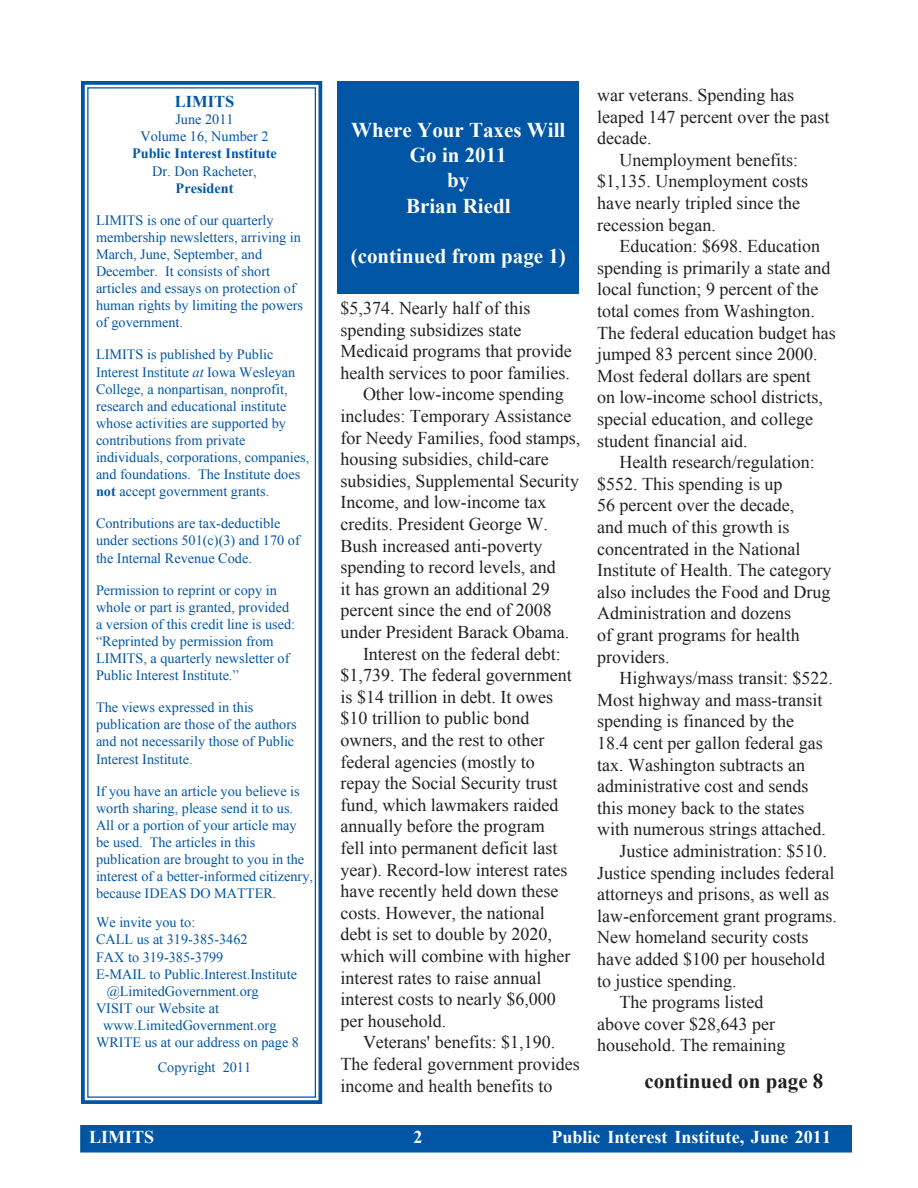
<style>
.page{position:relative;width:918px;height:1188px;background:#fff}
.page>*{position:absolute;margin:0;border:0;box-sizing:border-box;transform-origin:0 0}
.t1{font:700 21px/25.2px "Times New Roman";color:#fff;text-align:center}
.t2{font:700 21px "Times New Roman";color:#231f20}
.t3{font:18px/21.6px "Times New Roman";color:#231f20}
.t4{font:700 18px "Times New Roman";color:#fff}
.t5{font:700 16.5px "Times New Roman";color:#0155a5}
.t6{font:14.25px/17.1px "Times New Roman";color:#0155a5}
.t7{font:700 14.25px "Times New Roman";color:#0155a5}
.s1{font-style:italic}
.s2{font-weight:700}
</style>
<div class="page">
<div style="left:81px;top:1126px;width:770px;height:26px;background:#0155a5"></div>
<div style="left:80px;top:1125px;width:772px;height:28px;border:2px solid #0155a5"></div>
<svg style="left:81px;top:81px;width:242px;height:1023px"></svg>
<div style="left:87px;top:87px;width:229px;height:1011px;border:1px solid #0155a5"></div>
<div style="left:338px;top:81px;width:241px;height:213px;background:#0155a5"></div>
<p class="t5" style="left:175px;top:90px;width:61px">LIMITS</p>
<p class="t6" style="left:175px;top:111px;width:60px">June 2011</p>
<p class="t6" style="left:140px;top:128px;width:130px">Volume 16, Number 2</p>
<p class="t7" style="left:132px;top:144px;width:146px">Public Interest Institute</p>
<p class="t6" style="left:152px;top:162px;width:106px">Dr. Don Racheter,</p>
<p class="t7" style="left:176px;top:178px;width:59px">President</p>
<p class="t6" style="left:96px;top:211px;width:207px">LIMITS is one of our quarterly membership newsletters, arriving in<br>March, June, September, and</p>
<p class="t6" style="left:96px;top:263px;width:209px">December. It consists of short articles and essays on protection of human rights by limiting the powers of government.</p>
<p class="t6" style="left:96px;top:346px;width:201px">LIMITS is published by Public Interest Institute <span class="s1">at</span> Iowa Wesleyan College, a nonpartisan, nonprofit, research and educational institute whose activities are supported by contributions from private</p>
<p class="t6" style="left:96px;top:449px;width:215px">individuals, corporations, companies, and foundations. The Institute does <span class="s2">not</span> accept government grants.</p>
<p class="t6" style="left:96px;top:515px;width:205px">Contributions are tax-deductible under sections 501(c)(3) and 170 of the Internal Revenue Code.</p>
<p class="t6" style="left:96px;top:581px;width:201px">Permission to reprint or copy in whole or part is granted, provided a version of this credit line is used: “Reprinted by permission from</p>
<p class="t6" style="left:96px;top:650px;width:195px">LIMITS, a quarterly newsletter of<br>Public Interest Institute.”</p>
<p class="t6" style="left:96px;top:699px;width:159px">The views expressed in this</p>
<p class="t6" style="left:96px;top:716px;width:202px">publication are those of the authors and not necessarily those of Public<br>Interest Institute.</p>
<p class="t6" style="left:96px;top:782px;width:205px">If you have an article you believe is worth sharing, please send it to us.<br>All or a portion of your article may be used. The articles in this</p>
<p class="t6" style="left:96px;top:851px;width:219px">publication are brought to you in the interest of a better-informed citizenry, because IDEAS DO MATTER.</p>
<p class="t6" style="left:96px;top:914px;width:101px">We invite you to:</p>
<p class="t6" style="left:96px;top:931px;width:153px">CALL us at 319-385-3462</p>
<p class="t6" style="left:96px;top:948px;width:129px">FAX to 319-385-3799</p>
<p class="t6" style="left:96px;top:965px;width:203px">E-MAIL to Public.Interest.Institute</p>
<p class="t6" style="left:107px;top:982px;width:154px">@LimitedGovernment.org</p>
<p class="t6" style="left:96px;top:999px;width:125px">VISIT our Website at</p>
<p class="t6" style="left:103px;top:1016px;width:175px">www.LimitedGovernment.org</p>
<p class="t6" style="left:96px;top:1034px;width:205px">WRITE us at our address on page 8</p>
<p class="t6" style="left:158px;top:1058px;width:95px">Copyright 2011</p>
<p class="t1" style="left:351px;top:117px;width:216px">Where Your Taxes Will<br>Go in 2011</p>
<p class="t1" style="left:447px;top:167px;width:24px">by</p>
<p class="t1" style="left:406px;top:192px;width:106px">Brian Riedl</p>
<p class="t1" style="left:351px;top:243px;width:217px">(continued from page 1)</p>
<p class="t3" style="left:340px;top:297px;width:233px">$5,374. Nearly half of this spending subsidizes state<br>Medicaid programs that provide health services to poor families.</p>
<p class="t3" style="left:340px;top:383px;width:241px;text-indent:22px">Other low-income spending includes: Temporary Assistance for Needy Families, food stamps, housing subsidies, child-care subsidies, Supplemental Security<br>Income, and low-income tax credits. President George W.<br>Bush increased anti-poverty spending to record levels, and<br>it has grown an additional 29 percent since the end of 2008 under President Barack Obama.</p>
<p class="t3" style="left:340px;top:642px;width:233px;text-indent:22px">Interest on the federal debt: $1,739. The federal government is $14 trillion in debt. It owes $10 trillion to public bond owners, and the rest to other federal agencies (mostly to repay the Social Security trust fund, which lawmakers raided annually before the program fell into permanent deficit last year). Record-low interest rates have recently held down these costs. However, the national debt is set to double by 2020, which will combine with higher interest rates to raise annual interest costs to nearly $6,000 per household.</p>
<p class="t3" style="left:340px;top:1031px;width:241px;text-indent:22px">Veterans' benefits: $1,190.<br>The federal government provides income and health benefits to</p>
<p class="t3" style="left:597px;top:84px;width:234px">war veterans. Spending has leaped 147 percent over the past decade.</p>
<p class="t3" style="left:597px;top:149px;width:212px;text-indent:22px">Unemployment benefits: $1,135. Unemployment costs have nearly tripled since the recession began.</p>
<p class="t3" style="left:597px;top:235px;width:240px;text-indent:22px">Education: $698. Education spending is primarily a state and local function; 9 percent of the total comes from Washington.<br>The federal education budget has jumped 83 percent since 2000.<br>Most federal dollars are spent<br>on low-income school districts, special education, and college student financial aid.</p>
<p class="t3" style="left:597px;top:451px;width:236px;text-indent:22px">Health research/regulation: $552. This spending is up<br>56 percent over the decade,<br>and much of this growth is concentrated in the National<br>Institute of Health. The category also includes the Food and Drug<br>Administration and dozens<br>of grant programs for health providers.</p>
<p class="t3" style="left:620px;top:667px;width:215px">Highways/mass transit: $522.</p>
<p class="t3" style="left:597px;top:689px;width:227px">Most highway and mass-transit</p>
<p class="t3" style="left:597px;top:710px;width:198px">spending is financed by the</p>
<p class="t3" style="left:597px;top:732px;width:227px">18.4 cent per gallon federal gas</p>
<p class="t3" style="left:597px;top:753px;width:209px">tax. Washington subtracts an</p>
<p class="t3" style="left:597px;top:775px;width:213px">administrative cost and sends</p>
<p class="t3" style="left:597px;top:797px;width:209px">this money back to the states</p>
<p class="t3" style="left:597px;top:818px;width:230px">with numerous strings attached.</p>
<p class="t3" style="left:620px;top:840px;width:209px">Justice administration: $510.</p>
<p class="t3" style="left:597px;top:861px;width:239px">Justice spending includes federal</p>
<p class="t3" style="left:597px;top:883px;width:233px">attorneys and prisons, as well as</p>
<p class="t3" style="left:597px;top:905px;width:241px">law-enforcement grant programs.</p>
<p class="t3" style="left:597px;top:926px;width:213px">New homeland security costs</p>
<p class="t3" style="left:597px;top:948px;width:229px">have added $100 per household</p>
<p class="t3" style="left:597px;top:969px;width:141px">to justice spending.</p>
<p class="t3" style="left:597px;top:991px;width:190px;text-align:center">The programs listed above cover $28,643 per household. The remaining</p>
<p class="t2" style="left:644px;top:1067px;width:181px">continued on page 8</p>
<p class="t4" style="left:89px;top:1125px;width:67px">LIMITS</p>
<p class="t4" style="left:551px;top:1125px;width:271px">Public Interest Institute, June 2011</p>
</div>
